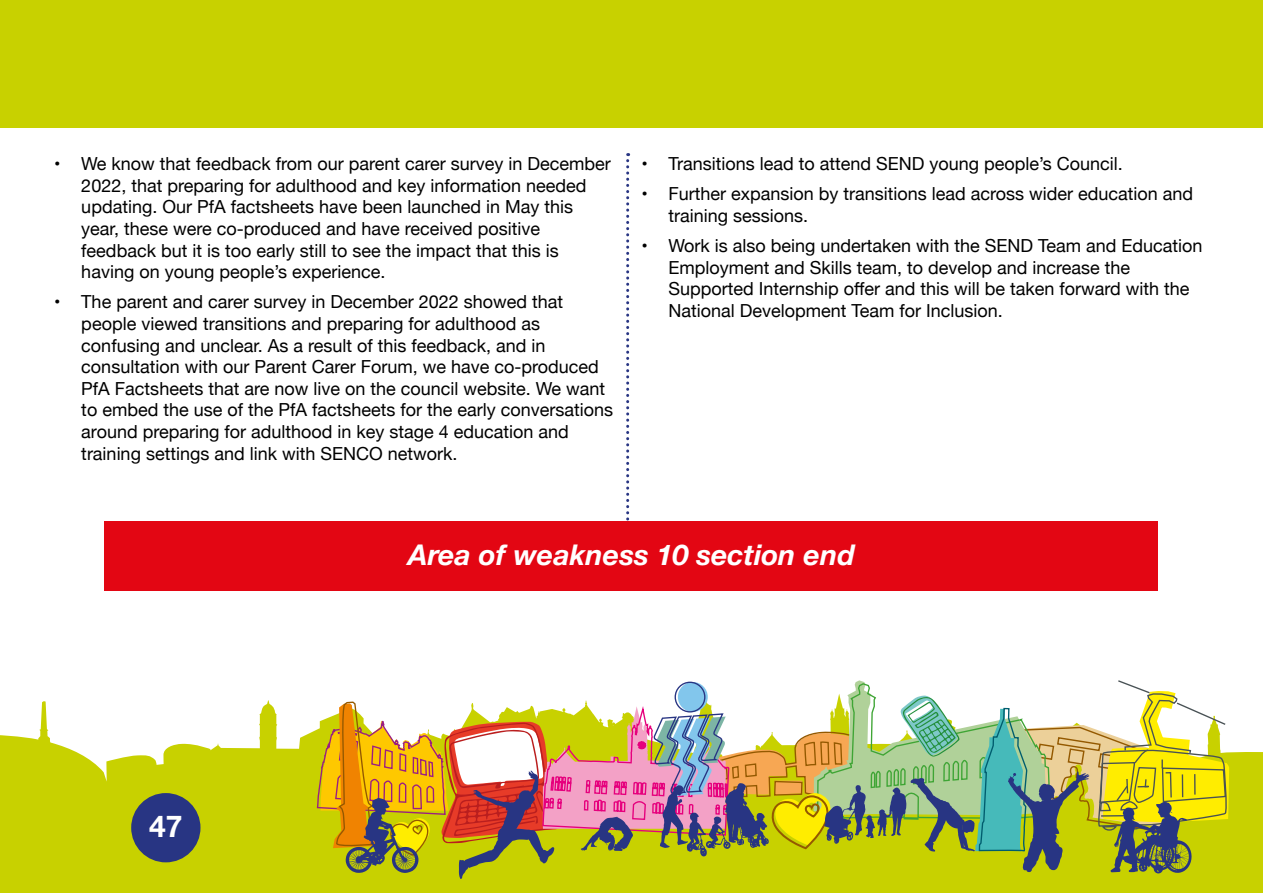
<style>
.page{position:relative;width:1263px;height:893px;background:#fff}
.page>*{position:absolute;margin:0;border:0;box-sizing:border-box;transform-origin:0 0}
.t1{font:700 30px "Helvetica Neue";color:#fff}
.t2{font:italic 700 28.5px "Helvetica Neue";color:#fff}
.t3{font:18px/21.6px "Helvetica Neue";color:#000}
</style>
<div class="page">
<svg style="left:0;top:700px;width:1263px;height:193px;fill:#c8d100"></svg>
<svg style="left:316px;top:680px;width:914px;height:203px"></svg>
<div style="left:131px;top:793px;width:69px;height:69px;background:#283583;border-radius:50%"></div>
<svg style="left:626px;top:153px;width:3px;height:368px"></svg>
<div style="left:0;top:0;width:1263px;height:128px;background:#c8d100"></div>
<div style="left:105px;top:521px;width:1053px;height:69px;background:#e30613"></div>
<p class="t3" style="left:81px;top:154px;width:531px;text-indent:-27px">• We know that feedback from our parent carer survey in December 2022, that preparing for adulthood and key information needed updating. Our PfA factsheets have been launched in May this year, these were co-produced and have received positive feedback but it is too early still to see the impact that this is having on young people’s experience.</p>
<p class="t3" style="left:81px;top:292px;width:533px;text-indent:-27px">• The parent and carer survey in December 2022 showed that people viewed transitions and preparing for adulthood as confusing and unclear. As a result of this feedback, and in consultation with our Parent Carer Forum, we have co-produced PfA Factsheets that are now live on the council website. We want to embed the use of the PfA factsheets for the early conversations around preparing for adulthood in key stage 4 education and training settings and link with SENCO network.</p>
<p class="t3" style="left:641px;top:154px;width:483px">• Transitions lead to attend SEND young people’s Council.</p>
<p class="t3" style="left:668px;top:184px;width:526px;text-indent:-27px">• Further expansion by transitions lead across wider education and training sessions.</p>
<p class="t3" style="left:668px;top:236px;width:536px;text-indent:-27px">• Work is also being undertaken with the SEND Team and Education Employment and Skills team, to develop and increase the Supported Internship offer and this will be taken forward with the National Development Team for Inclusion.</p>
<h1 class="t1" style="left:149px;top:803px;width:35px">47</h1>
<h2 class="t2" style="left:408px;top:532px;width:448px">Area of weakness 10 section end</h2>
</div>
